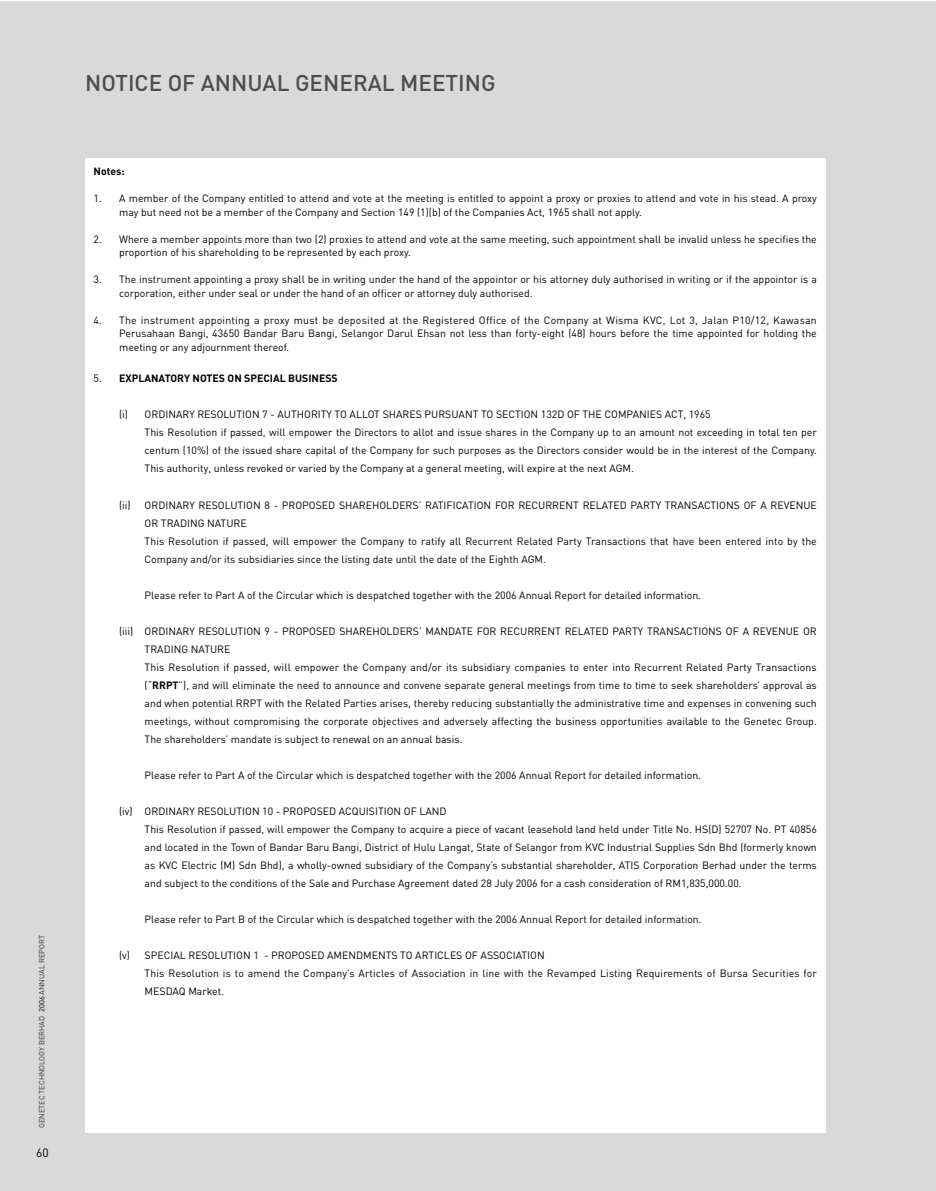
<style>
.page{position:relative;width:936px;height:1191px;background:#fff}
.page>*{position:absolute;margin:0;border:0;box-sizing:border-box;transform-origin:0 0}
.t1{font:500 22.5px "DIN";color:#4d4d4d}
.t2{font:12px "DIN";color:#000}
.t3{font:10.5px/18px "DIN";color:#000}
.t4{font:700 10.5px "DIN";color:#000}
.t5{font:7.5px "DIN";color:#333}
.s1{color:#000}
.s2{font-weight:400}
.s3{font-weight:700}
</style>
<div class="page">
<div style="left:0;top:1px;width:935px;height:1190px;background:#d9d9d9"></div>
<div style="left:85px;top:158px;width:740px;height:974px;background:#fff"></div>
<p class="t5" style="left:39px;top:1128px;width:195px;rotate:-90deg">GENETEC TECHNOLOGY BERHAD <span class="s1">2006</span> ANNUAL REPORT</p>
<p class="t2" style="left:36px;top:1148px;width:14px">60</p>
<h1 class="t1" style="left:85px;top:75px;width:412px">NOTICE OF ANNUAL GENERAL MEETING</h1>
<p class="t4" style="left:94px;top:168px;width:33px">Notes:</p>
<p class="t3" style="left:119px;top:193px;width:699px;line-height:13.5px;text-indent:-26px">1. A member of the Company entitled to attend and vote at the meeting is entitled to appoint a proxy or proxies to attend and vote in his stead. A proxy may but need not be a member of the Company and Section 149 (1)(b) of the Companies Act, 1965 shall not apply.</p>
<p class="t3" style="left:119px;top:234px;width:699px;line-height:13.5px;text-indent:-26px">2. Where a member appoints more than two (2) proxies to attend and vote at the same meeting, such appointment shall be invalid unless he specifies the proportion of his shareholding to be represented by each proxy.</p>
<p class="t3" style="left:119px;top:274px;width:699px;line-height:13.5px;text-indent:-25px">3. The instrument appointing a proxy shall be in writing under the hand of the appointor or his attorney duly authorised in writing or if the appointor is a corporation, either under seal or under the hand of an officer or attorney duly authorised.</p>
<p class="t3" style="left:119px;top:315px;width:699px;line-height:13.5px;text-align:justify;text-indent:-25px">4. The instrument appointing a proxy must be deposited at the Registered Office of the Company at Wisma KVC, Lot 3, Jalan P10/12, Kawasan Perusahaan Bangi, 43650 Bandar Baru Bangi, Selangor Darul Ehsan not less than forty-eight (48) hours before the time appointed for holding the meeting or any adjournment thereof.</p>
<p class="t4" style="left:94px;top:375px;width:246px"><span class="s2">5.</span> EXPLANATORY NOTES ON SPECIAL BUSINESS</p>
<p class="t3" style="left:145px;top:407px;width:673px;text-indent:-25px">(i) ORDINARY RESOLUTION 7 - AUTHORITY TO ALLOT SHARES PURSUANT TO SECTION 132D OF THE COMPANIES ACT, 1965<br>This Resolution if passed, will empower the Directors to allot and issue shares in the Company up to an amount not exceeding in total ten per centum (10%) of the issued share capital of the Company for such purposes as the Directors consider would be in the interest of the Company.<br>This authority, unless revoked or varied by the Company at a general meeting, will expire at the next AGM.</p>
<p class="t3" style="left:145px;top:497px;width:673px;text-indent:-25px">(ii) ORDINARY RESOLUTION 8 - PROPOSED SHAREHOLDERS’ RATIFICATION FOR RECURRENT RELATED PARTY TRANSACTIONS OF A REVENUE OR TRADING NATURE<br>This Resolution if passed, will empower the Company to ratify all Recurrent Related Party Transactions that have been entered into by the Company and/or its subsidiaries since the listing date until the date of the Eighth AGM.</p>
<p class="t3" style="left:145px;top:587px;width:558px">Please refer to Part A of the Circular which is despatched together with the 2006 Annual Report for detailed information.</p>
<p class="t3" style="left:145px;top:623px;width:673px;text-indent:-25px">(iii) ORDINARY RESOLUTION 9 - PROPOSED SHAREHOLDERS’ MANDATE FOR RECURRENT RELATED PARTY TRANSACTIONS OF A REVENUE OR TRADING NATURE<br>This Resolution if passed, will empower the Company and/or its subsidiary companies to enter into Recurrent Related Party Transactions (“<span class="s3">RRPT</span>”), and will eliminate the need to announce and convene separate general meetings from time to time to seek shareholders’ approval as and when potential RRPT with the Related Parties arises, thereby reducing substantially the administrative time and expenses in convening such meetings, without compromising the corporate objectives and adversely affecting the business opportunities available to the Genetec Group.<br>The shareholders’ mandate is subject to renewal on an annual basis.</p>
<p class="t3" style="left:145px;top:767px;width:558px">Please refer to Part A of the Circular which is despatched together with the 2006 Annual Report for detailed information.</p>
<p class="t3" style="left:145px;top:803px;width:673px;text-indent:-25px">(iv) ORDINARY RESOLUTION 10 - PROPOSED ACQUISITION OF LAND<br>This Resolution if passed, will empower the Company to acquire a piece of vacant leasehold land held under Title No. HS(D) 52707 No. PT 40856 and located in the Town of Bandar Baru Bangi, District of Hulu Langat, State of Selangor from KVC Industrial Supplies Sdn Bhd (formerly known as KVC Electric (M) Sdn Bhd), a wholly-owned subsidiary of the Company’s substantial shareholder, ATIS Corporation Berhad under the terms and subject to the conditions of the Sale and Purchase Agreement dated 28 July 2006 for a cash consideration of RM1,835,000.00.</p>
<p class="t3" style="left:145px;top:911px;width:558px">Please refer to Part B of the Circular which is despatched together with the 2006 Annual Report for detailed information.</p>
<p class="t3" style="left:145px;top:947px;width:673px;text-indent:-25px">(v) SPECIAL RESOLUTION 1 - PROPOSED AMENDMENTS TO ARTICLES OF ASSOCIATION<br>This Resolution is to amend the Company’s Articles of Association in line with the Revamped Listing Requirements of Bursa Securities for<br>MESDAQ Market.</p>
</div>
